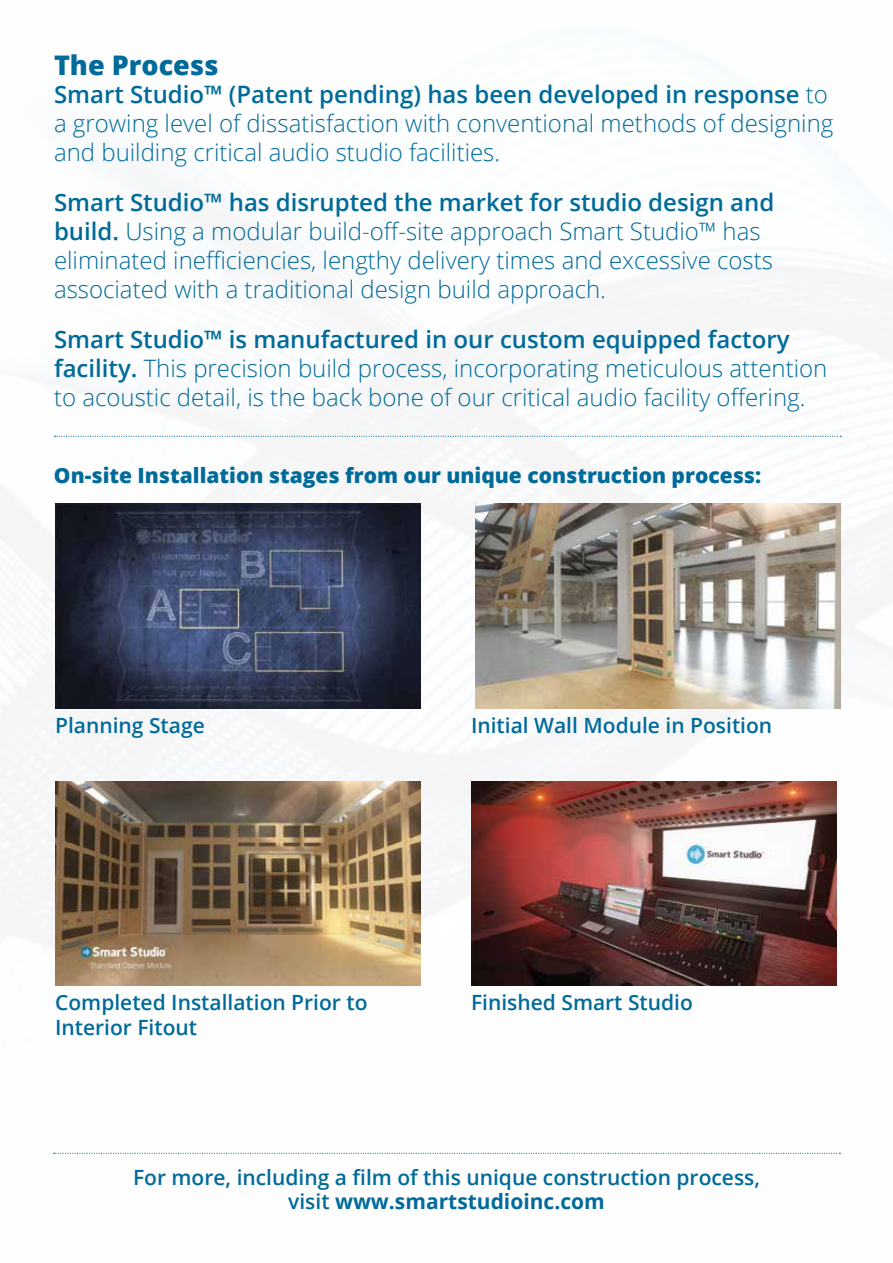
<style>
.page{position:relative;width:893px;height:1263px;background:#fff}
.page>*{position:absolute;margin:0;border:0;box-sizing:border-box;transform-origin:0 0}
.t1{font:800 27px "Open Sans";color:#006b9a}
.t2{font:300 24px/28.8px "Open Sans";color:#006b9a}
.t3{font:600 21px/24px "Open Sans";color:#006b9a;text-align:center}
.t4{font:800 21px "Open Sans";color:#006b9a}
.s1{font-weight:600}
.s2{font-weight:700}
</style>
<div class="page">
<svg style="left:55px;top:436px;width:786px;height:1px"></svg>
<img style="left:55px;top:504px;width:366px;height:204px">
<img style="left:475px;top:504px;width:366px;height:204px">
<img style="left:55px;top:781px;width:366px;height:204px">
<img style="left:471px;top:781px;width:366px;height:204px">
<svg style="left:54px;top:1153px;width:786px;height:1px"></svg>
<p class="t1" style="left:54px;top:44px;width:166px">The Process</p>
<p class="t2" style="left:54px;top:80px;width:781px"><span class="s1">Smart Studio™ (Patent pending) has been developed in response</span> to a growing level of dissatisfaction with conventional methods of designing and building critical audio studio facilities.</p>
<p class="t2" style="left:54px;top:188px;width:722px"><span class="s1">Smart Studio™ has disrupted the market for studio design and build.</span> Using a modular build-off-site approach Smart Studio™ has eliminated inefficiencies, lengthy delivery times and excessive costs associated with a traditional design build approach.</p>
<p class="t2" style="left:54px;top:325px;width:775px"><span class="s1">Smart Studio™ is manufactured in our custom equipped factory facility.</span> This precision build process, incorporating meticulous attention to acoustic detail, is the back bone of our critical audio facility offering.</p>
<p class="t4" style="left:54px;top:459px;width:709px">On-site Installation stages from our unique construction process:</p>
<p class="t3" style="left:55px;top:712px;width:151px">Planning Stage</p>
<p class="t3" style="left:471px;top:712px;width:303px">Initial Wall Module in Position</p>
<p class="t3" style="left:55px;top:989px;width:314px;line-height:25.2px;text-align:left">Completed Installation Prior to<br>Interior Fitout</p>
<p class="t3" style="left:471px;top:990px;width:223px">Finished Smart Studio</p>
<p class="t3" style="left:133px;top:1164px;width:628px">For more, including a film of this unique construction process, visit <span class="s2">www.smartstudioinc.com</span></p>
</div>
